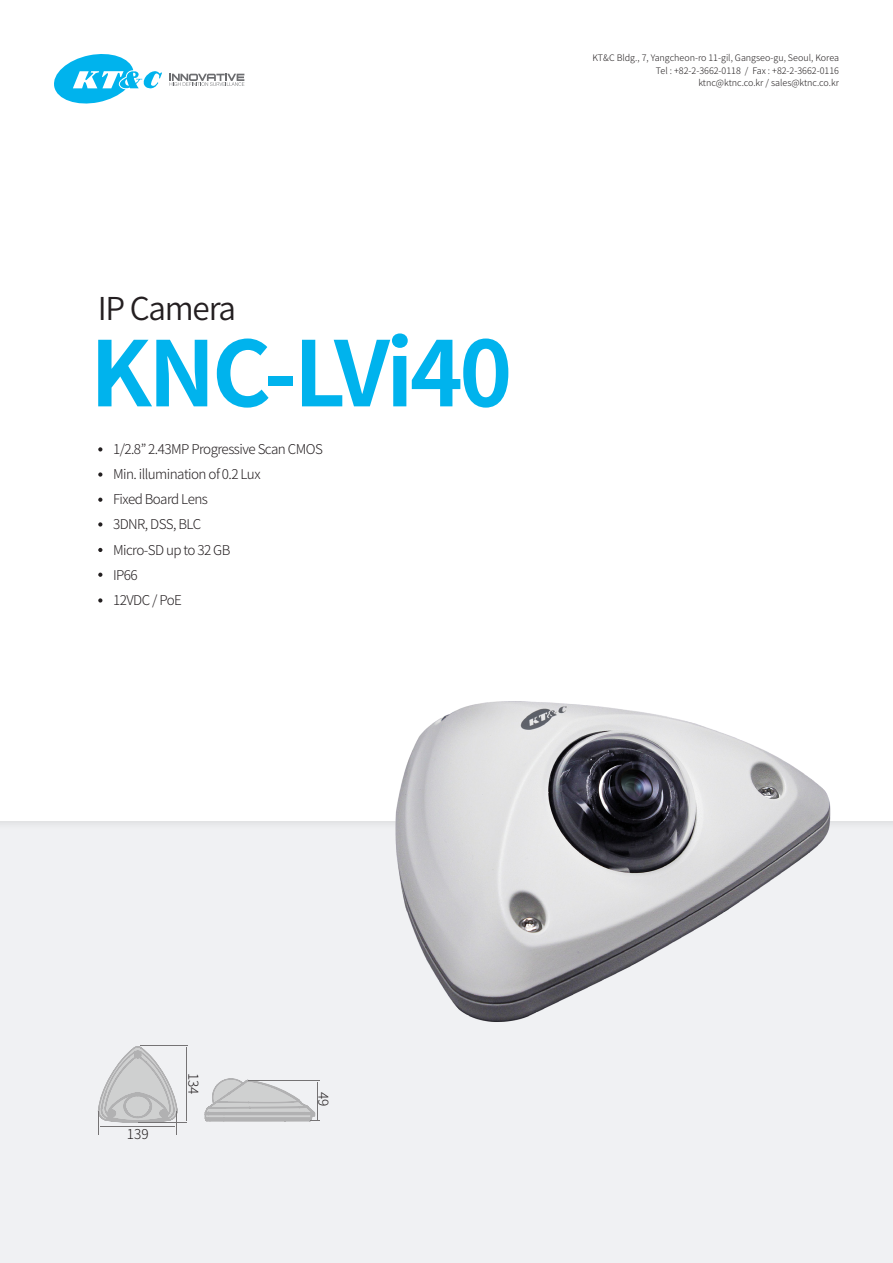
<style>
.page{position:relative;width:893px;height:1263px;background:#fff}
.page>*{position:absolute;margin:0;border:0;box-sizing:border-box;transform-origin:0 0}
.t1{font:700 90px "Noto Sans CJ Kkr";letter-spacing:-.04em;color:#00b3ed}
.t2{font:600 31.5px "Noto Sans CJ Kkr";letter-spacing:-.04em;color:#241f21}
.t3{font:300 13.65px "Noto Sans CJ Kkr";color:#231f20}
.t4{font:300 13.5px/25.2px "Noto Sans CJ Kkr";letter-spacing:-.04em;color:#241f21}
.t5{font:300 9px/12.6px "Noto Sans CJ Kkr";color:#231f20;text-align:right}
</style>
<div class="page">
<div style="left:0;top:820px;width:893px;height:443px;background:#f0f1f3"></div>
<svg style="left:54px;top:54px;width:108px;height:50px"></svg>
<svg style="left:170px;top:74px;width:74px;height:12px"></svg>
<svg style="left:98px;top:447px;width:4px;height:4px"></svg>
<svg style="left:98px;top:472px;width:4px;height:5px"></svg>
<svg style="left:98px;top:498px;width:4px;height:4px"></svg>
<svg style="left:98px;top:522px;width:4px;height:5px"></svg>
<svg style="left:98px;top:548px;width:4px;height:4px"></svg>
<svg style="left:98px;top:573px;width:4px;height:4px"></svg>
<svg style="left:98px;top:598px;width:4px;height:5px"></svg>
<img style="left:382px;top:701px;width:457px;height:321px">
<svg style="left:98px;top:1046px;width:80px;height:89px"></svg>
<hr style="left:100px;top:1126px;width:75px;height:1px;background:#231f20">
<hr style="left:138px;top:1122px;width:49px;height:1px;background:#231f20">
<hr style="left:140px;top:1045px;width:47px;height:1px;background:#231f20">
<hr style="left:186px;top:1085px;width:1px;height:35px;background:#231f20">
<hr style="left:186px;top:1047px;width:1px;height:39px;background:#231f20">
<svg style="left:204px;top:1078px;width:116px;height:44px"></svg>
<hr style="left:317px;top:1082px;width:1px;height:38px;background:#231f20">
<h2 class="t2" style="left:98px;top:291px;width:140px">IP Camera</h2>
<h1 class="t1" style="left:90px;top:323px;width:424px">KNC-LVi40</h1>
<h3 class="t4" style="left:113px;top:436px;width:211px">1/2.8” 2.43MP Progressive Scan CMOS<br>Min. illumination of 0.2 Lux<br>Fixed Board Lens<br>3DNR, DSS, BLC<br>Micro-SD up to 32 GB<br>IP66<br>12VDC / PoE</h3>
<p class="t5" style="left:592px;top:52px;width:248px">KT&amp;C Bldg., 7, Yangcheon-ro 11-gil, Gangseo-gu, Seoul, Korea<br>Tel : +82-2-3662-0118 / Fax : +82-2-3662-0116 ktnc@ktnc.co.kr / sales@ktnc.co.kr</p>
<h3 class="t3" style="left:127px;top:1126px;width:23px">139</h3>
<h3 class="t3" style="left:201px;top:1073px;width:23px;rotate:90deg">134</h3>
<h3 class="t3" style="left:331px;top:1092px;width:16px;rotate:90deg">49</h3>
</div>
